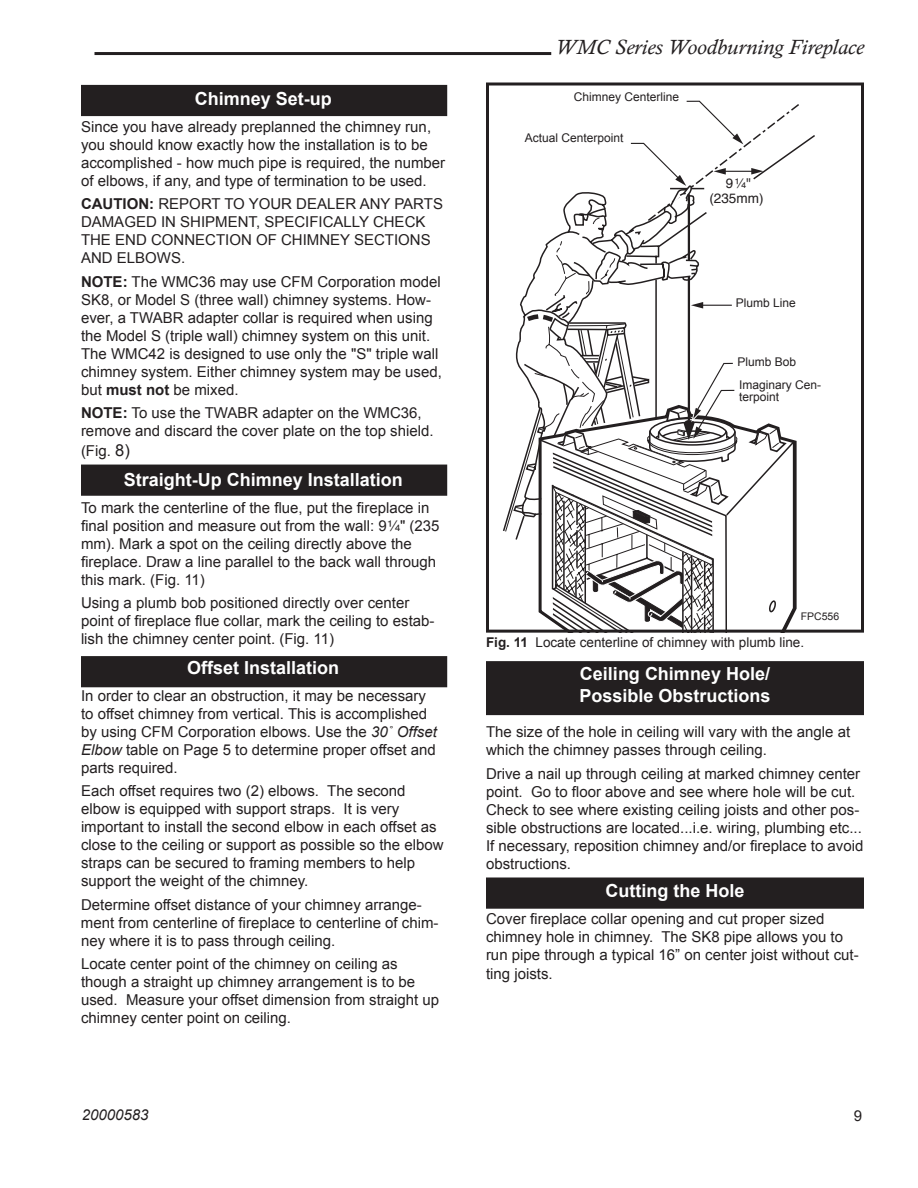
<style>
.page{position:relative;width:918px;height:1188px;background:#fff}
.page>*{position:absolute;margin:0;border:0;box-sizing:border-box;transform-origin:0 0}
.t1{font:italic 21px "Calisto";color:#231f20;scale:1.04 1}
.t2{font:700 18px/21.6px "Arial";color:#fff}
.t3{font:15px/18px "Arial";color:#231f20}
.t4{font:italic 15px "Arial";color:#231f20}
.t5{font:13.5px/15px "Helvetica";color:#231f20}
.t6{font:13.5px "Arial";color:#231f20}
.t7{font:13.5px "Helvetica Fraction";color:#231f20}
.t8{font:12px/23.4px "Arial";color:#231f20}
.t9{font:10.5px "Arial";color:#231f20}
.s1{font-weight:700}
.s2{font-size:16.5px}
.s3{font-family:"Helvetica Fraction"}
.s4{font-style:italic}
.s5{font-family:"Helvetica"}
</style>
<div class="page">
<hr style="left:94px;top:52px;width:457px;height:3px;background:#231f20">
<div style="left:488px;top:879px;width:374px;height:28px;background:#231f20"></div>
<div style="left:486px;top:878px;width:378px;height:31px;border:3px solid #231f20"></div>
<div style="left:488px;top:663px;width:374px;height:51px;background:#231f20"></div>
<div style="left:486px;top:661px;width:378px;height:54px;border:3px solid #231f20"></div>
<div style="left:82px;top:658px;width:364px;height:28px;background:#231f20"></div>
<div style="left:81px;top:656px;width:366px;height:31px;border:3px solid #231f20"></div>
<div style="left:82px;top:466px;width:364px;height:28px;background:#231f20"></div>
<div style="left:81px;top:465px;width:366px;height:31px;border:3px solid #231f20"></div>
<div style="left:82px;top:86px;width:364px;height:29px;background:#231f20"></div>
<div style="left:81px;top:85px;width:366px;height:31px;border:3px solid #231f20"></div>
<svg style="left:503px;top:101px;width:312px;height:528px"></svg>
<div style="left:486px;top:82px;width:378px;height:551px;border:3px solid #231f20"></div>
<p class="t2" style="left:195px;top:88px;width:139px">Chimney Set-up</p>
<p class="t3" style="left:81px;top:118px;width:366px">Since you have already preplanned the chimney run, you should know exactly how the installation is to be accomplished - how much pipe is required, the number of elbows, if any, and type of termination to be used.</p>
<p class="t3" style="left:81px;top:195px;width:364px"><span class="s1">CAUTION:</span> REPORT TO YOUR DEALER ANY PARTS DAMAGED IN SHIPMENT, SPECIFICALLY CHECK THE END CONNECTION OF CHIMNEY SECTIONS AND ELBOWS.</p>
<p class="t3" style="left:81px;top:272px;width:362px"><span class="s1">NOTE:</span> The WMC36 may use CFM Corporation model SK8, or Model S (three wall) chimney systems. How&shy;ever, a TWABR adapter collar is required when using the Model S (triple wall) chimney system on this unit.<br>The WMC42 is designed to use only the "S" triple wall chimney system. Either chimney system may be used, but <span class="s1">must not</span> be mixed.</p>
<p class="t3" style="left:81px;top:404px;width:354px"><span class="s1">NOTE:</span> To use the TWABR adapter on the WMC36, remove and discard the cover plate on the top shield.</p>
<p class="t3" style="left:81px;top:442px;width:50px">(Fig. <span class="s2">8)</span></p>
<p class="t2" style="left:124px;top:469px;width:281px">Straight-Up Chimney Installation</p>
<p class="t3" style="left:81px;top:498px;width:360px">To mark the centerline of the flue, put the fireplace in final position and measure out from the wall: 9<span class="s3">¹⁄₄</span>" (235 mm). Mark a spot on the ceiling directly above the fireplace. Draw a line parallel to the back wall through this mark. (Fig. 11)</p>
<p class="t3" style="left:81px;top:594px;width:355px">Using a plumb bob positioned directly over center point of fireplace flue collar, mark the ceiling to estab&shy;lish the chimney center point. (Fig. 11)</p>
<p class="t2" style="left:187px;top:657px;width:154px">Offset Installation</p>
<p class="t3" style="left:81px;top:687px;width:357px">In order to clear an obstruction, it may be necessary to offset chimney from vertical. This is accomplished by using CFM Corporation elbows. Use the <span class="s4">30˚ Offset Elbow</span> table on Page 5 to determine proper offset and parts required.</p>
<p class="t3" style="left:81px;top:782px;width:364px">Each offset requires two (2) elbows. The second elbow is equipped with support straps. It is very important to install the second elbow in each offset as close to the ceiling or support as possible so the elbow straps can be secured to framing members to help support the weight of the chimney.</p>
<p class="t3" style="left:81px;top:896px;width:359px">Determine offset distance of your chimney arrange&shy;ment from centerline of fireplace to centerline of chim&shy;ney where it is to pass through ceiling.</p>
<p class="t3" style="left:81px;top:955px;width:360px">Locate center point of the chimney on ceiling as though a straight up chimney arrangement is to be used. Measure your offset dimension from straight up chimney center point on ceiling.</p>
<p class="t4" style="left:82px;top:1106px;width:68px">20000583</p>
<h1 class="t1" style="left:555px;top:34px;width:298px">WMC Series Woodburning Fireplace</h1>
<p class="t8" style="left:574px;top:85px;width:107px">Chimney Centerline</p>
<p class="t8" style="left:525px;top:126px;width:100px">Actual Centerpoint</p>
<p class="t7" style="left:726px;top:177px;width:27px"><span class="s5">9</span>¹⁄₄<span class="s5">"</span></p>
<p class="t5" style="left:709px;top:191px;width:56px">(235mm)</p>
<p class="t8" style="left:736px;top:291px;width:62px">Plumb Line</p>
<p class="t8" style="left:737px;top:350px;width:85px">Plumb Bob<br>Imaginary Cen-</p>
<p class="t8" style="left:739px;top:385px;width:42px">terpoint</p>
<p class="t9" style="left:801px;top:610px;width:40px">FPC556</p>
<p class="t6" style="left:486px;top:635px;width:320px"><span class="s1">Fig. 11</span> Locate centerline of chimney with plumb line.</p>
<p class="t2" style="left:579px;top:663px;width:193px">Ceiling Chimney Hole/<br>Possible Obstructions</p>
<p class="t3" style="left:486px;top:723px;width:366px">The size of the hole in ceiling will vary with the angle at which the chimney passes through ceiling.</p>
<p class="t3" style="left:486px;top:765px;width:379px">Drive a nail up through ceiling at marked chimney center point. Go to floor above and see where hole will be cut.<br>Check to see where existing ceiling joists and other pos&shy;sible obstructions are located...i.e. wiring, plumbing etc...<br>If necessary, reposition chimney and/or fireplace to avoid obstructions.</p>
<p class="t2" style="left:606px;top:880px;width:140px">Cutting the Hole</p>
<p class="t3" style="left:486px;top:909px;width:374px">Cover fireplace collar opening and cut proper sized chimney hole in chimney. The SK8 pipe allows you to run pipe through a typical 16” on center joist without cut-</p>
<p class="t3" style="left:486px;top:965px;width:68px">ting joists.</p>
<p class="t5" style="left:698px;top:778px;width:148px">FPC556<br>WMC<br>LOCATE CENTER LINE<br>Circulating model<br>1/28/99 djt</p>
<p class="t3" style="left:854px;top:1107px;width:10px">9</p>
</div>
